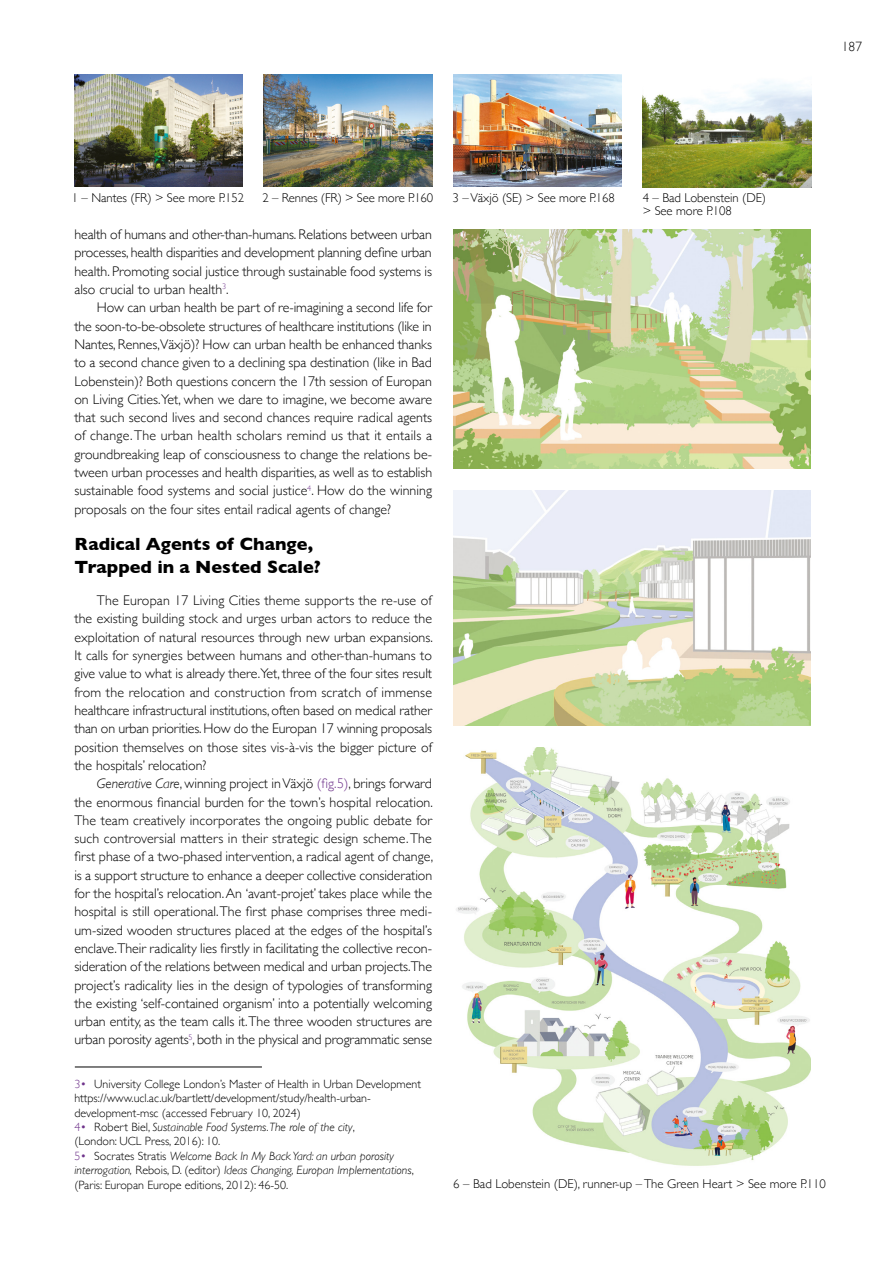
<style>
.page{position:relative;width:893px;height:1263px;background:#fff}
.page>*{position:absolute;margin:0;border:0;box-sizing:border-box;transform-origin:0 0}
.t1{font:700 18px/22.5px "Gill Sans";color:#000}
.t2{font:300 13.95px/18.3px "Gill Sans";color:#000;text-align:justify}
.t3{font:300 13.5px "Gill Sans";color:#000}
.t4{font:300 12.75px/13.5px "Gill Sans";letter-spacing:-.005em;color:#000}
.t5{font:300 12px/14.4px "Gill Sans";color:#000}
.s1{font-style:italic}
.s2{color:#6f348b}
</style>
<div class="page">
<img style="left:264px;top:74px;width:168px;height:113px">
<hr style="left:75px;top:1067px;width:187px;height:1px;background:#000">
<img style="left:642px;top:81px;width:169px;height:106px">
<img style="left:453px;top:74px;width:168px;height:113px">
<img style="left:74px;top:74px;width:169px;height:113px">
<img style="left:456px;top:747px;width:355px;height:419px">
<img style="left:453px;top:230px;width:358px;height:239px">
<img style="left:453px;top:490px;width:358px;height:236px">
<p class="t3" style="left:842px;top:36px;width:22px">187</p>
<p class="t4" style="left:72px;top:190px;width:174px">1 – Nantes (FR) &gt; See more P.152</p>
<p class="t4" style="left:262px;top:190px;width:172px">2 – Rennes (FR) &gt; See more P.160</p>
<p class="t4" style="left:453px;top:190px;width:164px">3 – Växjö (SE) &gt; See more P.168</p>
<p class="t4" style="left:643px;top:190px;width:125px">4 – Bad Lobenstein (DE) &gt; See more P.108</p>
<p class="t2" style="left:74px;top:225px;width:359px">health of humans and other-than-humans. Relations between urban processes, health disparities and development planning define urban health. Promoting social justice through sustainable food systems is also crucial to urban health<sup>3</sup>.</p>
<p class="t2" style="left:74px;top:298px;width:359px;text-indent:23px">How can urban health be part of re-imagining a second life for the soon-to-be-obsolete structures of healthcare institutions (like in Nantes, Rennes,Växjö)? How can urban health be enhanced thanks to a second chance given to a declining spa destination (like in Bad Lobenstein)? Both questions concern the 17th session of Europan on Living Cities. Yet, when we dare to imagine, we become aware that such second lives and second chances require radical agents of change. The urban health scholars remind us that it entails a groundbreaking leap of consciousness to change the relations be&shy;tween urban processes and health disparities, as well as to establish sustainable food systems and social justice<sup>4</sup>. How do the winning proposals on the four sites entail radical agents of change?</p>
<p class="t1" style="left:74px;top:532px;width:248px">Radical Agents of Change,<br>Trapped in a Nested Scale?</p>
<p class="t2" style="left:74px;top:591px;width:360px;text-indent:23px">The Europan 17 Living Cities theme supports the re-use of the existing building stock and urges urban actors to reduce the exploitation of natural resources through new urban expansions.<br>It calls for synergies between humans and other-than-humans to give value to what is already there.Yet, three of the four sites result from the relocation and construction from scratch of immense healthcare infrastructural institutions, often based on medical rather than on urban priorities. How do the Europan 17 winning proposals position themselves on those sites vis-à-vis the bigger picture of the hospitals’ relocation?</p>
<p class="t2" style="left:74px;top:774px;width:360px;text-indent:23px"><span class="s1">Generative Care</span>, winning project in Växjö <span class="s2">(fig.5)</span>, brings forward the enormous financial burden for the town’s hospital relocation.<br>The team creatively incorporates the ongoing public debate for such controversial matters in their strategic design scheme. The first phase of a two-phased intervention, a radical agent of change, is a support structure to enhance a deeper collective consideration for the hospital’s relocation. An ʻavant-projet’ takes place while the hospital is still operational. The first phase comprises three medi&shy;um-sized wooden structures placed at the edges of the hospital’s enclave.Their radicality lies firstly in facilitating the collective recon&shy;sideration of the relations between medical and urban projects.The project’s radicality lies in the design of typologies of transforming the existing ʻself-contained organism’ into a potentially welcoming urban entity, as the team calls it. The three wooden structures are urban porosity agents<sup>5</sup>, both in the physical and programmatic sense</p>
<p class="t5" style="left:74px;top:1076px;width:348px"><span class="s2">3•</span> University College London’s Master of Health in Urban Development https://www.ucl.ac.uk/bartlett/development/study/health-urban&shy;development-msc (accessed February 10, 2024)<br><span class="s2">4•</span> Robert Biel, <span class="s1">Sustainable Food Systems. The role of the city</span>,<br>(London: UCL Press, 2016): 10.<br><span class="s2">5•</span> Socrates Stratis <span class="s1">Welcome Back In My Back Yard: an urban porosity interrogation,</span> Rebois, D. (editor) <span class="s1">Ideas Changing, Europan Implementations</span>, (Paris: Europan Europe editions, 2012): 46-50.</p>
<p class="t4" style="left:453px;top:1177px;width:374px">6 – Bad Lobenstein (DE), runner-up – The Green Heart &gt; See more P.110</p>
</div>
